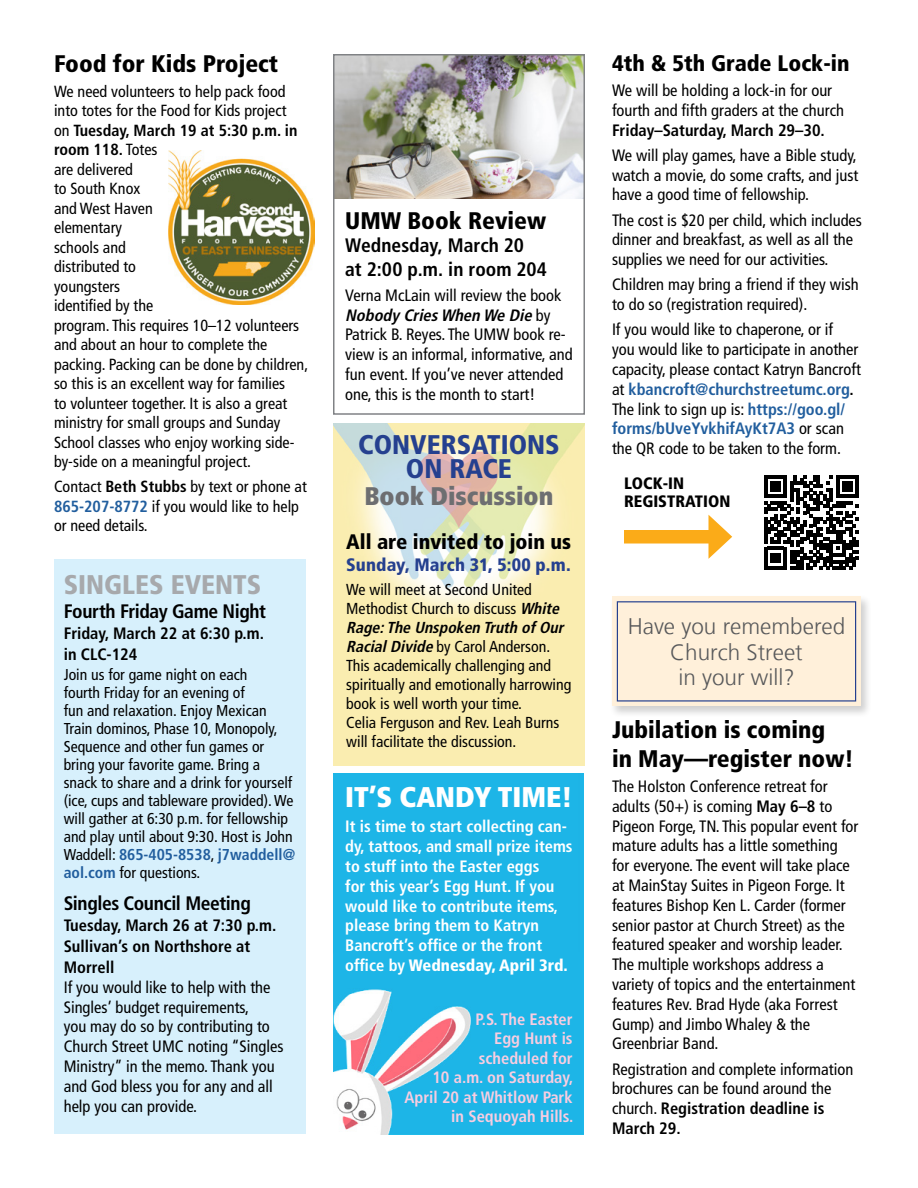
<style>
.page{position:relative;width:918px;height:1188px;background:#fff}
.page>*{position:absolute;margin:0;border:0;box-sizing:border-box;transform-origin:0 0}
.Headline{font:900 condensed 28.5px "Frutiger LT Std";color:#fff}
.Headline-2{font:900 condensed 27px/24px "Frutiger LT Std";color:#25408f;text-align:center}
.Caps_Head_gray{font:900 condensed 27px "Frutiger LT Std";color:#a7a9ac}
.Headline-3{font:900 condensed 25.5px "Frutiger LT Std";color:#6d6e71}
.Headline-4{font:900 condensed 24px/28.8px "Frutiger LT Std";color:#000}
.t1{font:300 22.5px/25.5px "Frutiger LT";color:#58595b;text-align:center}
.Headline-5{font:900 condensed 22.5px "Frutiger LT Std";color:#000}
.Headline-6{font:900 condensed 21px "Frutiger LT Std";color:#000}
.Caps_date-time{font:700 condensed 19.5px "Frutiger LT Std";letter-spacing:-.02em;color:#000}
.Caps_date-time-2{font:700 condensed 19.5px/23.4px "Frutiger LT Std";color:#000}
.Caps_date-time-3{font:900 condensed 18px "Frutiger LT Std";letter-spacing:.005em;color:#25408f}
.Reg_Paragraph{font:condensed 16.5px/19.8px "Frutiger LT Std";color:#000}
.Reg_Paragraph-2{font:700 condensed 16.5px/19.8px "Frutiger LT Std";color:#fff}
.t2{font:700 condensed 16.5px/21px "Frutiger LT Std";color:#000}
.t3{font:700 condensed 16.5px/19.5px "Frutiger LT Std";color:#f9cde1;text-align:right}
.t4{font:900 condensed 16.5px/18px "Frutiger LT Std";color:#000}
.Reg_Paragraph-3{font:condensed 16.2px/19.5px "Frutiger LT Std";color:#000}
.Reg_Paragraph-4{font:condensed 15.9px/19px "Frutiger LT Std";color:#000}
.t5{font:condensed 15.75px/18px "Frutiger LT Std";color:#000}
.s1{font-weight:700}
.s2{font-weight:700;color:#215e9e}
.s3{font-weight:700;font-style:italic}
.s4{font-weight:900}
</style>
<div class="page">
<img style="left:336px;top:57px;width:246px;height:141px">
<img style="left:168px;top:150px;width:146px;height:154px">
<img style="left:333px;top:423px;width:252px;height:342px">
<div style="left:609px;top:594px;width:264px;height:124px;background:#000;opacity:.19"></div>
<div style="left:612px;top:596px;width:249px;height:110px;background:#fff0da"></div>
<div style="left:617px;top:601px;width:239px;height:101px;border:1px solid #25408f"></div>
<div style="left:333px;top:54px;width:252px;height:361px;border:2px solid #808285"></div>
<div style="left:54px;top:560px;width:252px;height:574px;background:#d7f0fc"></div>
<svg style="left:764px;top:475px;width:95px;height:95px"></svg>
<img style="left:333px;top:774px;width:251px;height:361px">
<div style="left:624px;top:530px;width:94px;height:14px;background:#fbab18"></div>
<svg style="left:709px;top:515px;width:23px;height:44px"></svg>
<p class="Headline-4" style="left:54px;top:49px;width:226px">Food for Kids Project</p>
<p class="Reg_Paragraph-3" style="left:54px;top:82px;width:256px">We need volunteers to help pack food into totes for the Food for Kids project<br>on <span class="s1">Tuesday, March 19 at 5:30 p.m. in room 118.</span> Totes<br>are delivered<br>to South Knox<br>and West Haven<br>elementary<br>schools and<br>distributed to<br>youngsters<br>identified by the<br>program. This requires 10–12 volunteers and about an hour to complete the packing. Packing can be done by children, so this is an excellent way for families<br>to volunteer together. It is also a great ministry for small groups and Sunday<br>School classes who enjoy working side&shy;by-side on a meaningful project.</p>
<p class="Reg_Paragraph-3" style="left:54px;top:477px;width:254px">Contact <span class="s1">Beth Stubbs</span> by text or phone at<br><span class="s2">865-207-8772</span> if you would like to help or need details.</p>
<p class="Caps_Head_gray" style="left:64px;top:568px;width:199px">SINGLES EVENTS</p>
<p class="Caps_date-time" style="left:64px;top:600px;width:204px">Fourth Friday Game Night</p>
<p class="t2" style="left:64px;top:623px;width:202px">Friday, March 22 at 6:30 p.m. in CLC-124</p>
<p class="t5" style="left:64px;top:666px;width:233px">Join us for game night on each<br>fourth Friday for an evening of<br>fun and relaxation. Enjoy Mexican Train dominos, Phase 10, Monopoly, Sequence and other fun games or bring your favorite game. Bring a snack to share and a drink for yourself (ice, cups and tableware provided). We will gather at 6:30 p.m. for fellowship and play until about 9:30. Host is John Waddell: <span class="s2">865-405-8538</span>, <span class="s2">j7waddell@ aol.com</span> for questions.</p>
<p class="Caps_date-time" style="left:64px;top:892px;width:189px">Singles Council Meeting</p>
<p class="t2" style="left:64px;top:915px;width:214px">Tuesday, March 26 at 7:30 p.m.<br>Sullivan’s on Northshore at<br>Morrell</p>
<p class="Reg_Paragraph" style="left:64px;top:977px;width:221px">If you would like to help with the<br>Singles’ budget requirements,<br>you may do so by contributing to<br>Church Street UMC noting “Singles<br>Ministry” in the memo. Thank you and God bless you for any and all help you can provide.</p>
<p class="Headline-4" style="left:345px;top:206px;width:202px">UMW Book Review</p>
<p class="Caps_date-time-2" style="left:345px;top:234px;width:203px">Wednesday, March 20<br>at 2:00 p.m. in room 204</p>
<p class="Reg_Paragraph" style="left:345px;top:285px;width:229px">Verna McLain will review the book<br><span class="s3">NobodyCriesWhen We Die</span> b y<br>Patrick B. Reyes. The UMW book re&shy;view is an informal, informative, and fun event. If you’ve never attended one, this is the month to start!</p>
<p class="Headline-2" style="left:358px;top:433px;width:203px">CONVERSATIONS<br>ON RACE</p>
<p class="Headline-3" style="left:365px;top:481px;width:190px">Book Discussion</p>
<p class="Headline-6" style="left:346px;top:529px;width:226px">All are invited to join us</p>
<p class="Caps_date-time-3" style="left:346px;top:554px;width:226px">Sunday, March 31, 5:00 p.m.</p>
<p class="Reg_Paragraph-4" style="left:346px;top:580px;width:227px">We will meet at Second United Methodist Church to discuss <span class="s3">White Rage:The Unspoken Truth ofOur RacialDivide</span> by Carol Anderson.<br>This academically challenging and spiritually and emotionally harrowing book is well worth your time.<br>Celia Ferguson and Rev. Leah Burns will facilitate the discussion.</p>
<p class="Headline" style="left:345px;top:780px;width:229px">IT’S CANDY TIME!</p>
<p class="Reg_Paragraph-2" style="left:345px;top:817px;width:229px">It is time to start collecting can&shy;dy, tattoos, and small prize items to stuff into the Easter eggs<br>for this year’s Egg Hunt. If you would like to contribute items, please bring them to Katryn<br>Bancroft’s office or the front office by <span class="s4">Wednesday, April 3rd.</span></p>
<p class="t3" style="left:404px;top:1009px;width:170px">P.S. The Easter<br>Egg Hunt is<br>scheduled for<br>10 a.m. on Saturday,<br>April 20 at Whitlow Park in Sequoyah Hills.</p>
<p class="Headline-5" style="left:612px;top:50px;width:239px">4th &amp; 5th Grade Lock-in</p>
<p class="Reg_Paragraph" style="left:612px;top:81px;width:234px">We will be holding a lock-in for our fourth and fifth graders at the church<br><span class="s1">Friday–Saturday, March 29–30.</span></p>
<p class="Reg_Paragraph" style="left:612px;top:145px;width:248px;text-align:justify">We will play games, have a Bible study, watch a movie, do some crafts, and just have a good time of fellowship.</p>
<p class="Reg_Paragraph" style="left:612px;top:210px;width:252px">The cost is $20 per child, which includes dinner and breakfast, as well as all the supplies we need for our activities.</p>
<p class="Reg_Paragraph" style="left:612px;top:275px;width:248px">Children may bring a friend if they wish to do so (registration required).</p>
<p class="Reg_Paragraph" style="left:612px;top:320px;width:250px">If you would like to chaperone, or if<br>you would like to participate in another capacity, please contact Katryn Bancroft at <span class="s2">kbancroft@churchstreetumc.org</span><span class="s1">.<br></span>The link to sign up is: <span class="s2">https://goo.gl/ forms/bUveYvkhifAyKt7A3</span> or scan the QR code to be taken to the form.</p>
<p class="t4" style="left:624px;top:474px;width:108px">LOCK-IN<br>REGISTRATION</p>
<p class="t1" style="left:628px;top:614px;width:219px">Have you remembered<br>Church Street<br>in your will?</p>
<p class="Headline-4" style="left:612px;top:715px;width:243px">Jubilation is coming<br>in May—register now!</p>
<p class="Reg_Paragraph" style="left:612px;top:776px;width:248px">The Holston Conference retreat for adults (50+) is coming <span class="s1">May 6–8</span> to Pigeon Forge, TN. This popular event for mature adults has a little something for everyone. The event will take place at MainStay Suites in Pigeon Forge. It features Bishop Ken L. Carder (former senior pastor at Church Street) as the featured speaker and worship leader.<br>The multiple workshops address a variety of topics and the entertainment features Rev. Brad Hyde (aka Forrest Gump) and Jimbo Whaley &amp; the Greenbriar Band.</p>
<p class="Reg_Paragraph" style="left:612px;top:1059px;width:243px">Registration and complete information brochures can be found around the church. <span class="s1">Registration deadline is<br>March 29.</span></p>
</div>
